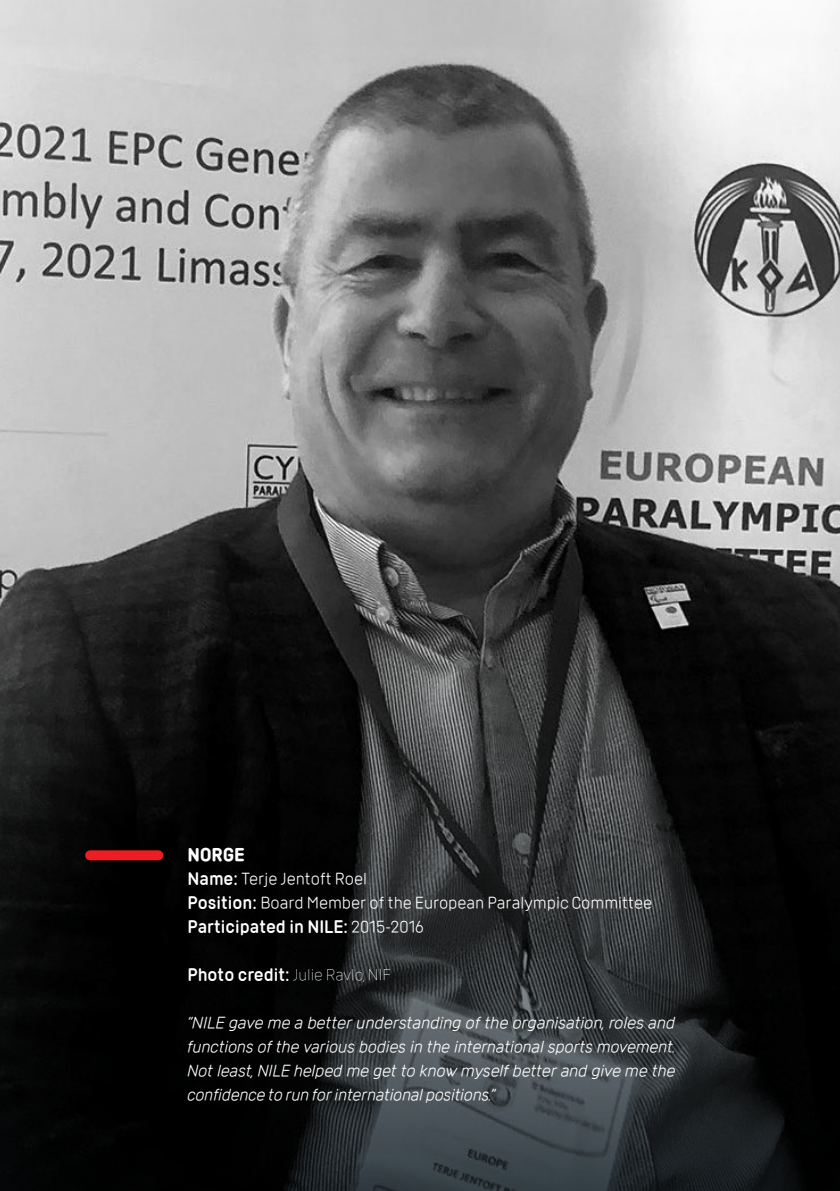
<style>
.page{position:relative;width:840px;height:1191px;background:#fff}
.page>*{position:absolute;margin:0;border:0;box-sizing:border-box;transform-origin:0 0}
.t1{font:italic 16.4px/24px "DIF";color:#fff;text-align:justify}
.t2{font:16.4px/24px "DIF";color:#fff}
.t3{font:300 16.4px "DIF";color:#fff}
.s1{font-weight:700}
.s2{font-weight:600}
</style>
<div class="page">
<img style="left:0;top:0;width:839px;height:609px">
<svg style="left:0;top:609px;width:839px;height:582px;background:#1b1d1e"></svg>
<div style="left:90px;top:850px;width:68px;height:10px;background:#ee1d23"></div>
<p class="t2" style="left:187px;top:842px;width:466px"><span class="s1">NORGE<br></span><span class="s2">Name:</span> Terje Jentoft Roel<br><span class="s2">Position:</span> Board Member of the European Paralympic Committee<br><span class="s2">Participated in NILE:</span> 2015-2016</p>
<p class="t3" style="left:187px;top:965px;width:204px"><span class="s2">Photo credit:</span> Julie Ravlo, NIF</p>
<p class="t1" style="left:187px;top:1010px;width:489px">“NILE gave me a better understanding of the organisation, roles and functions of the various bodies in the international sports movement.<br>Not least, NILE helped me get to know myself better and give me the confidence to run for international positions.”</p>
</div>
